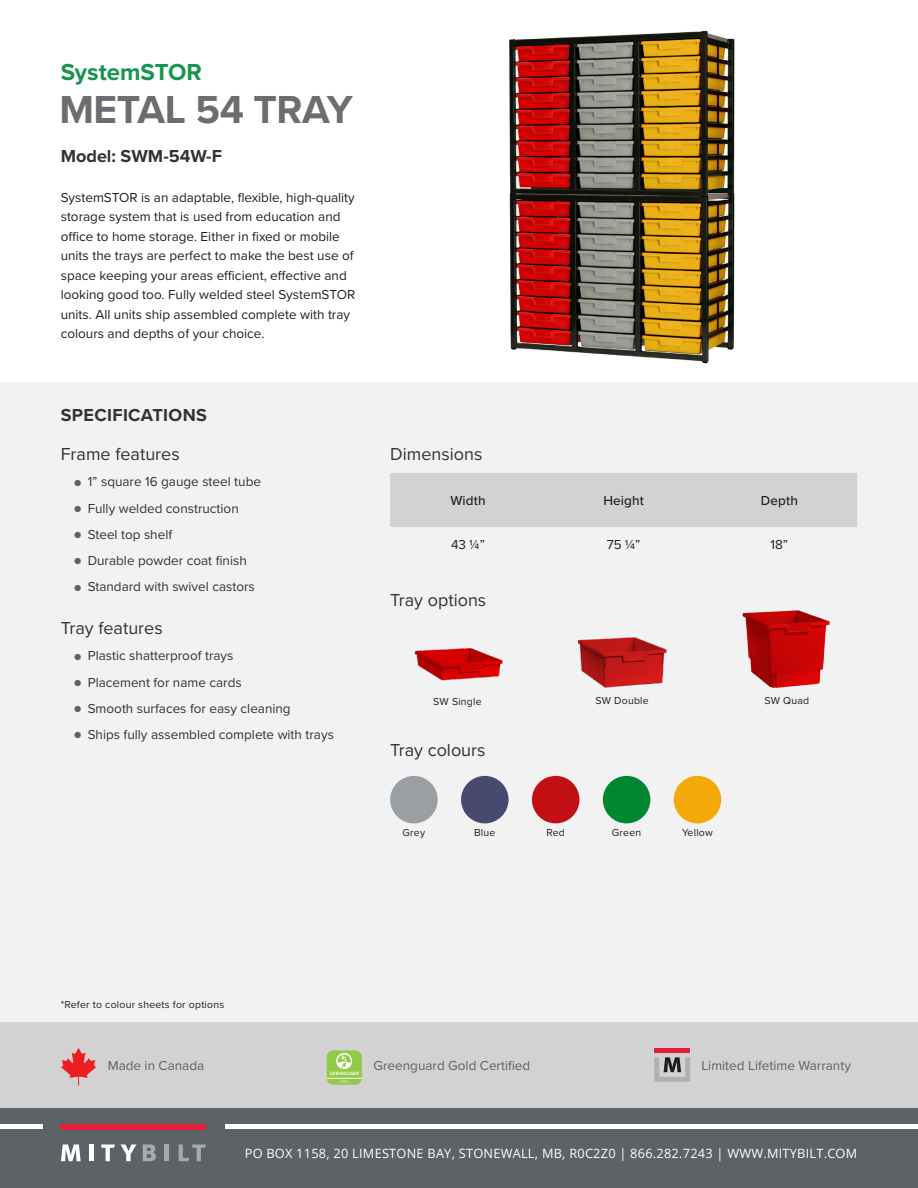
<style>
.page{position:relative;width:918px;height:1188px;background:#fff}
.page>*{position:absolute;margin:0;border:0;box-sizing:border-box;transform-origin:0 0}
.t1{font:700 40.5px "Proxima Nova";letter-spacing:-.01em;color:#6c6d70}
.Overline{font:700 24px "Proxima Nova";color:#16954e}
.Subheader{font:18px "Proxima Nova";color:#323332}
.Model{font:700 18px "Proxima Nova";color:#323332}
.Model-2{font:700 18px "Proxima Nova";letter-spacing:.02em;color:#323332}
.Body{font:13.5px/19.5px "Proxima Nova";color:#231f20}
.t2{font:13.5px "Proxima Nova";color:#323332}
.t3{font:13.5px "Proxima Nova";color:#5c6266}
.Table_Headers{font:500 13.5px "Proxima Nova";letter-spacing:.01em;color:#231f20}
.t4{font:12.75px "Open Sans";letter-spacing:.02em;color:#fff}
.Fineprint{font:10.5px "Proxima Nova";letter-spacing:.02em;color:#231f20}
.Small_text{font:10.5px "Proxima Nova";letter-spacing:.02em;color:#231f20}
.s1{font-size:10.5px;color:#5c6266}
</style>
<div class="page">
<div style="left:0;top:382px;width:918px;height:806px;background:#f2f2f3"></div>
<div style="left:0;top:1022px;width:918px;height:87px;background:#d2d2d3"></div>
<div style="left:0;top:1109px;width:918px;height:79px;background:#5c6266"></div>
<div style="left:61px;top:1124px;width:145px;height:5px;background:#e41f39"></div>
<svg style="left:61px;top:1144px;width:20px;height:17px"></svg>
<hr style="left:90px;top:1144px;width:4px;height:17px;background:#fff">
<svg style="left:101px;top:1144px;width:14px;height:17px"></svg>
<svg style="left:121px;top:1144px;width:15px;height:17px"></svg>
<svg style="left:143px;top:1144px;width:13px;height:17px"></svg>
<hr style="left:165px;top:1144px;width:4px;height:17px;background:#a7a9ac">
<svg style="left:179px;top:1144px;width:27px;height:17px"></svg>
<div style="left:225px;top:1124px;width:693px;height:5px;background:#fff"></div>
<div style="left:0;top:1124px;width:42px;height:5px;background:#fff"></div>
<div style="left:327px;top:1051px;width:35px;height:34px;background:#92c947;border-radius:6px"></div>
<hr style="left:327px;top:1078px;width:35px;height:1px;background:#fff">
<svg style="left:330px;top:1053px;width:29px;height:30px"></svg>
<svg style="left:61px;top:1048px;width:35px;height:37px"></svg>
<div style="left:654px;top:1048px;width:36px;height:5px;background:#e41e38"></div>
<svg style="left:654px;top:1057px;width:36px;height:25px"></svg>
<div style="left:390px;top:473px;width:467px;height:54px;background:#d1d2d4"></div>
<img style="left:577px;top:637px;width:90px;height:50px">
<img style="left:742px;top:610px;width:88px;height:78px">
<img style="left:415px;top:648px;width:88px;height:33px">
<div style="left:390px;top:776px;width:48px;height:47px;background:#9a9fa3;border-radius:50%"></div>
<div style="left:461px;top:776px;width:48px;height:47px;background:#47496f;border-radius:50%"></div>
<div style="left:532px;top:776px;width:47px;height:47px;background:#c20f13;border-radius:50%"></div>
<div style="left:603px;top:776px;width:47px;height:47px;background:#00872f;border-radius:50%"></div>
<div style="left:674px;top:776px;width:47px;height:47px;background:#f4a909;border-radius:50%"></div>
<img style="left:509px;top:30px;width:226px;height:334px">
<p class="Overline" style="left:61px;top:54px;width:143px">SystemSTOR</p>
<p class="t1" style="left:59px;top:79px;width:295px">METAL 54 TRAY</p>
<p class="Model" style="left:61px;top:142px;width:163px">Model: SWM-54W-F</p>
<p class="Body" style="left:61px;top:187px;width:296px">SystemSTOR is an adaptable, flexible, high-quality storage system that is used from education and office to home storage. Either in fixed or mobile units the trays are perfect to make the best use of space keeping your areas efficient, effective and looking good too. Fully welded steel SystemSTOR units. All units ship assembled complete with tray colours and depths of your choice.</p>
<h3 class="Model-2" style="left:61px;top:401px;width:148px">SPECIFICATIONS</h3>
<p class="Subheader" style="left:61px;top:441px;width:121px">Frame features</p>
<p class="t2" style="left:74px;top:472px;width:188px"><span class="s1">●</span> 1” square 16 gauge steel tube</p>
<p class="t2" style="left:74px;top:498px;width:166px"><span class="s1">●</span> Fully welded construction</p>
<p class="t2" style="left:74px;top:524px;width:99px"><span class="s1">●</span> Steel top shelf</p>
<p class="t2" style="left:74px;top:551px;width:174px"><span class="s1">●</span> Durable powder coat finish</p>
<p class="t2" style="left:74px;top:577px;width:182px"><span class="s1">●</span> Standard with swivel castors</p>
<p class="Subheader" style="left:61px;top:615px;width:103px">Tray features</p>
<p class="t2" style="left:74px;top:646px;width:161px"><span class="s1">●</span> Plastic shatterproof trays</p>
<p class="t2" style="left:74px;top:672px;width:169px"><span class="s1">●</span> Placement for name cards</p>
<p class="t2" style="left:74px;top:698px;width:218px"><span class="s1">●</span> Smooth surfaces for easy cleaning</p>
<p class="t2" style="left:74px;top:725px;width:261px"><span class="s1">●</span> Ships fully assembled complete with trays</p>
<p class="Subheader" style="left:390px;top:441px;width:94px">Dimensions</p>
<p class="Table_Headers" style="left:450px;top:491px;width:37px">Width</p>
<p class="Table_Headers" style="left:603px;top:491px;width:42px">Height</p>
<p class="Table_Headers" style="left:761px;top:491px;width:39px">Depth</p>
<p class="Body" style="left:451px;top:534px;width:35px">43 ¼”</p>
<p class="Body" style="left:607px;top:534px;width:35px">75 ¼”</p>
<p class="Body" style="left:771px;top:534px;width:19px">18”</p>
<p class="Subheader" style="left:390px;top:587px;width:98px">Tray options</p>
<p class="Fineprint" style="left:433px;top:694px;width:50px">SW Single</p>
<p class="Fineprint" style="left:596px;top:693px;width:55px">SW Double</p>
<p class="Fineprint" style="left:764px;top:693px;width:46px">SW Quad</p>
<p class="Subheader" style="left:390px;top:737px;width:97px">Tray colours</p>
<p class="Fineprint" style="left:403px;top:825px;width:24px">Grey</p>
<p class="Fineprint" style="left:474px;top:825px;width:23px">Blue</p>
<p class="Fineprint" style="left:546px;top:825px;width:20px">Red</p>
<p class="Fineprint" style="left:612px;top:825px;width:31px">Green</p>
<p class="Fineprint" style="left:682px;top:825px;width:32px">Yellow</p>
<p class="Small_text" style="left:61px;top:997px;width:165px">*Refer to colour sheets for options</p>
<p class="t3" style="left:108px;top:1056px;width:98px">Made in Canada</p>
<p class="t3" style="left:374px;top:1056px;width:158px">Greenguard Gold Certified</p>
<p class="t3" style="left:701px;top:1056px;width:151px">Limited Lifetime Warranty</p>
<p class="t4" style="left:245px;top:1144px;width:614px">PO BOX 1158, 20 LIMESTONE BAY, STONEWALL, MB, R0C2Z0 | 866.282.7243 | WWW.MITYBILT.COM</p>
</div>
